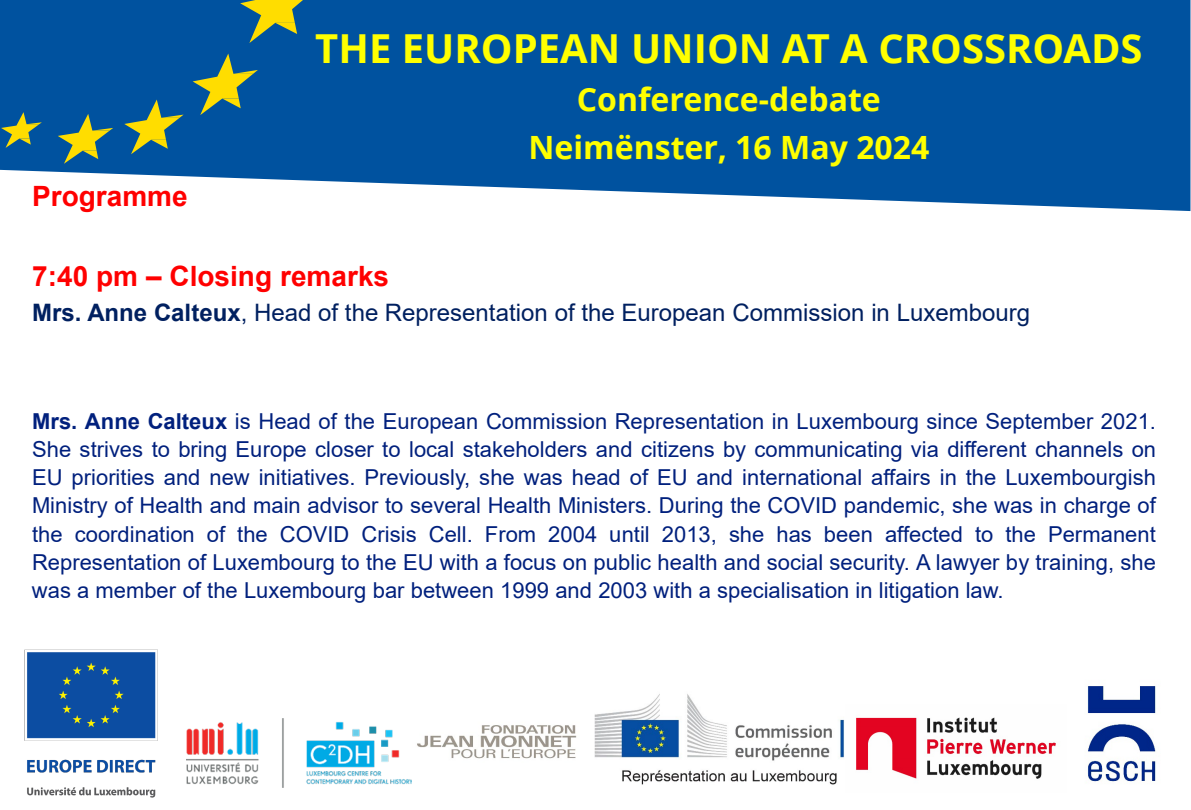
<style>
.page{position:relative;width:1191px;height:810px;background:#fff}
.page>*{position:absolute;margin:0;border:0;box-sizing:border-box;transform-origin:0 0}
.t1{font:700 40px "Open Sans";color:#ff0}
.t2{font:700 32px "Open Sans";color:#ff0}
.t3{font:700 28px "Arial";color:#f00}
.t4{font:24px "Arial";color:#002060}
.t5{font:22px/28.2px "Arial";color:#00207d;text-align:justify}
.s1{font-weight:700}
</style>
<div class="page">
<svg style="left:0;top:0;width:1190px;height:211px;fill:#00529f"></svg>
<svg style="left:124px;top:99px;width:59px;height:55px"></svg>
<svg style="left:192px;top:54px;width:66px;height:61px"></svg>
<svg style="left:240px;top:0;width:63px;height:43px"></svg>
<svg style="left:58px;top:114px;width:55px;height:50px"></svg>
<svg style="left:1px;top:112px;width:41px;height:36px"></svg>
<img style="left:186px;top:718px;width:226px;height:69px">
<img style="left:412px;top:725px;width:172px;height:39px">
<img style="left:1065px;top:666px;width:91px;height:116px">
<img style="left:588px;top:694px;width:256px;height:91px">
<img style="left:844px;top:717px;width:221px;height:62px">
<img style="left:24px;top:649px;width:134px;height:149px">
<p class="t3" style="left:32px;top:176px;width:157px">Programme</p>
<p class="t1" style="left:315px;top:20px;width:828px">THE EUROPEAN UNION AT A CROSSROADS</p>
<p class="t2" style="left:576px;top:77px;width:305px">Conference-debate</p>
<p class="t2" style="left:528px;top:125px;width:402px">Neimënster, 16 May 2024</p>
<p class="t3" style="left:32px;top:256px;width:358px">7:40 pm – Closing remarks</p>
<p class="t4" style="left:32px;top:296px;width:999px"><span class="s1">Mrs. Anne Calteux</span>, Head of the Representation of the European Commission in Luxembourg</p>
<p class="t5" style="left:32px;top:406px;width:1125px"><span class="s1">Mrs. Anne Calteux</span> is Head of the European Commission Representation in Luxembourg since September 2021.<br>She strives to bring Europe closer to local stakeholders and citizens by communicating via different channels on EU priorities and new initiatives. Previously, she was head of EU and international affairs in the Luxembourgish Ministry of Health and main advisor to several Health Ministers. During the COVID pandemic, she was in charge of the coordination of the COVID Crisis Cell. From 2004 until 2013, she has been affected to the Permanent Representation of Luxembourg to the EU with a focus on public health and social security. A lawyer by training, she was a member of the Luxembourg bar between 1999 and 2003 with a specialisation in litigation law.</p>
</div>
